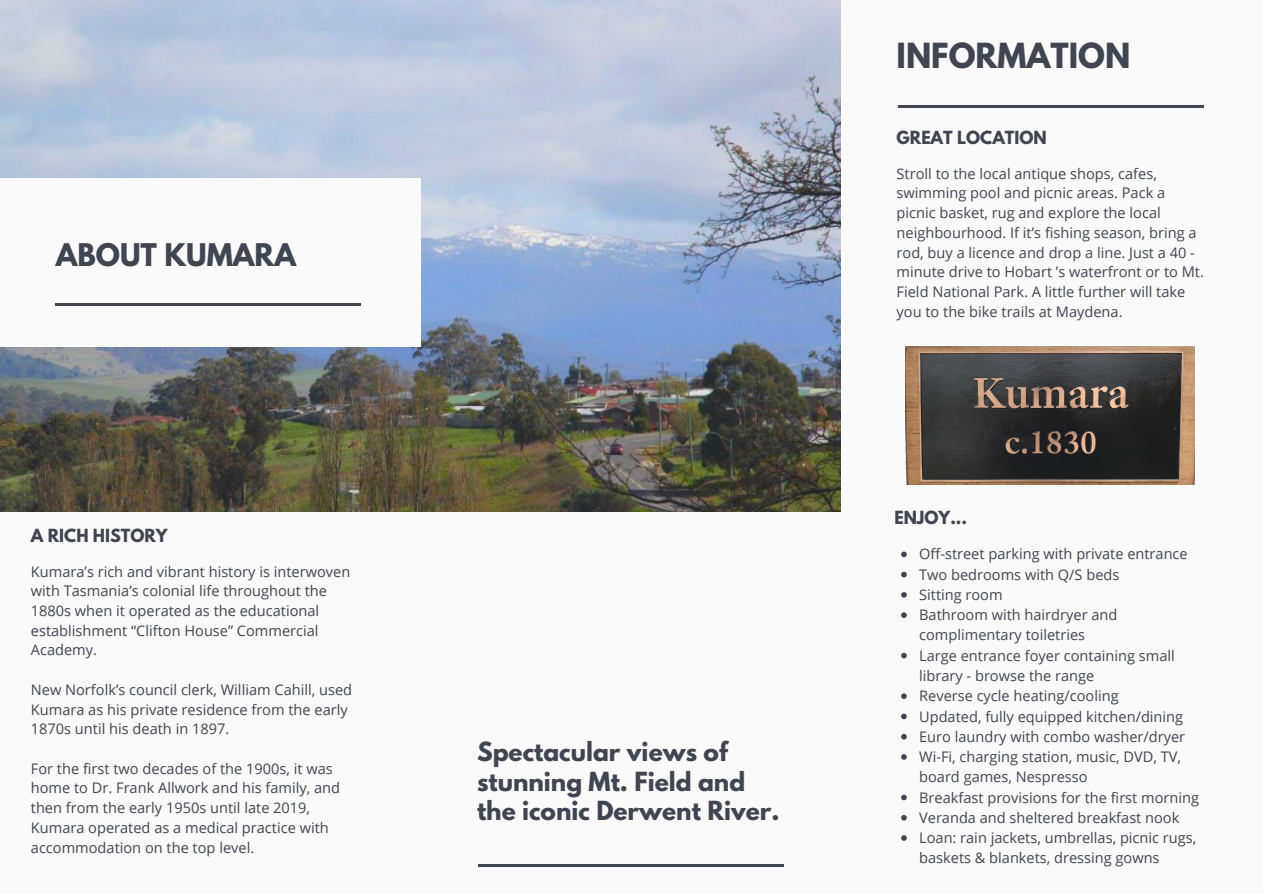
<style>
.page{position:relative;width:1263px;height:894px;background:#fff}
.page>*{position:absolute;margin:0;border:0;box-sizing:border-box;transform-origin:0 0}
.t1{font:700 30.6px "League Spartan";color:#3f4652}
.t2{font:700 27.6px "League Spartan";color:#3f4652}
.t3{font:700 23.4px/29.5px "League Spartan";color:#3f4652}
.t4{font:700 16.05px "League Spartan";color:#3f4652}
.t5{font:14.55px/19.6px "Open Sans";color:#3f4652}
</style>
<div class="page">
<div style="left:0;top:0;width:1263px;height:893px;background:#fafafa"></div>
<img style="left:0;top:0;width:840px;height:511px">
<div style="left:0;top:178px;width:420px;height:168px;background:#fafafa"></div>
<hr style="left:56px;top:303px;width:305px;height:2px;background:#3f4652">
<hr style="left:478px;top:863px;width:306px;height:3px;background:#3f4652">
<hr style="left:898px;top:106px;width:305px;height:2px;background:#3f4652">
<img style="left:905px;top:346px;width:289px;height:138px">
<svg style="left:901px;top:551px;width:6px;height:6px"></svg>
<svg style="left:901px;top:571px;width:6px;height:6px"></svg>
<svg style="left:901px;top:592px;width:6px;height:5px"></svg>
<svg style="left:901px;top:612px;width:6px;height:5px"></svg>
<svg style="left:901px;top:652px;width:6px;height:6px"></svg>
<svg style="left:901px;top:693px;width:6px;height:5px"></svg>
<svg style="left:901px;top:713px;width:6px;height:6px"></svg>
<svg style="left:901px;top:733px;width:6px;height:6px"></svg>
<svg style="left:901px;top:754px;width:6px;height:5px"></svg>
<svg style="left:901px;top:794px;width:6px;height:6px"></svg>
<svg style="left:901px;top:815px;width:6px;height:5px"></svg>
<svg style="left:901px;top:835px;width:6px;height:5px"></svg>
<p class="t2" style="left:56px;top:241px;width:242px">ABOUT KUMARA</p>
<p class="t4" style="left:31px;top:527px;width:138px">A RICH HISTORY</p>
<p class="t5" style="left:31px;top:561px;width:321px">Kumara’s rich and vibrant history is interwoven with Tasmania’s colonial life throughout the 1880s when it operated as the educational establishment “Clifton House” Commercial Academy.</p>
<p class="t5" style="left:31px;top:679px;width:323px">New Norfolk’s council clerk, William Cahill, used<br>Kumara as his private residence from the early<br>1870s until his death in 1897.</p>
<p class="t5" style="left:31px;top:758px;width:311px">For the first two decades of the 1900s, it was home to Dr. Frank Allwork and his family, and then from the early 1950s until late 2019, Kumara operated as a medical practice with accommodation on the top level.</p>
<p class="t3" style="left:477px;top:739px;width:304px">Spectacular views of stunning Mt. Field and the iconic Derwent River.</p>
<p class="t1" style="left:897px;top:40px;width:235px">INFORMATION</p>
<p class="t4" style="left:897px;top:129px;width:152px">GREAT LOCATION</p>
<p class="t5" style="left:897px;top:163px;width:309px">Stroll to the local antique shops, cafes, swimming pool and picnic areas. Pack a picnic basket, rug and explore the local neighbourhood. If it’s fishing season, bring a rod, buy a licence and drop a line. Just a 40 - minute drive to Hobart ’s waterfront or to Mt.<br>Field National Park. A little further will take you to the bike trails at Maydena.</p>
<p class="t4" style="left:894px;top:509px;width:74px">ENJOY...</p>
<p class="t5" style="left:919px;top:543px;width:270px">Off-street parking with private entrance</p>
<p class="t5" style="left:919px;top:564px;width:202px">Two bedrooms with Q/S beds</p>
<p class="t5" style="left:919px;top:584px;width:85px">Sitting room</p>
<p class="t5" style="left:919px;top:604px;width:200px;line-height:20.2px">Bathroom with hairdryer and complimentary toiletries</p>
<p class="t5" style="left:919px;top:644px;width:257px;line-height:20.2px">Large entrance foyer containing small library - browse the range</p>
<p class="t5" style="left:919px;top:685px;width:201px">Reverse cycle heating/cooling</p>
<p class="t5" style="left:919px;top:705px;width:265px">Updated, fully equipped kitchen/dining</p>
<p class="t5" style="left:919px;top:726px;width:268px">Euro laundry with combo washer/dryer</p>
<p class="t5" style="left:919px;top:746px;width:263px;line-height:20.2px">Wi-Fi, charging station, music, DVD, TV, board games, Nespresso</p>
<p class="t5" style="left:919px;top:786px;width:281px">Breakfast provisions for the first morning</p>
<p class="t5" style="left:919px;top:807px;width:262px">Veranda and sheltered breakfast nook</p>
<p class="t5" style="left:919px;top:827px;width:279px;line-height:20.2px">Loan: rain jackets, umbrellas, picnic rugs, baskets &amp; blankets, dressing gowns</p>
</div>
